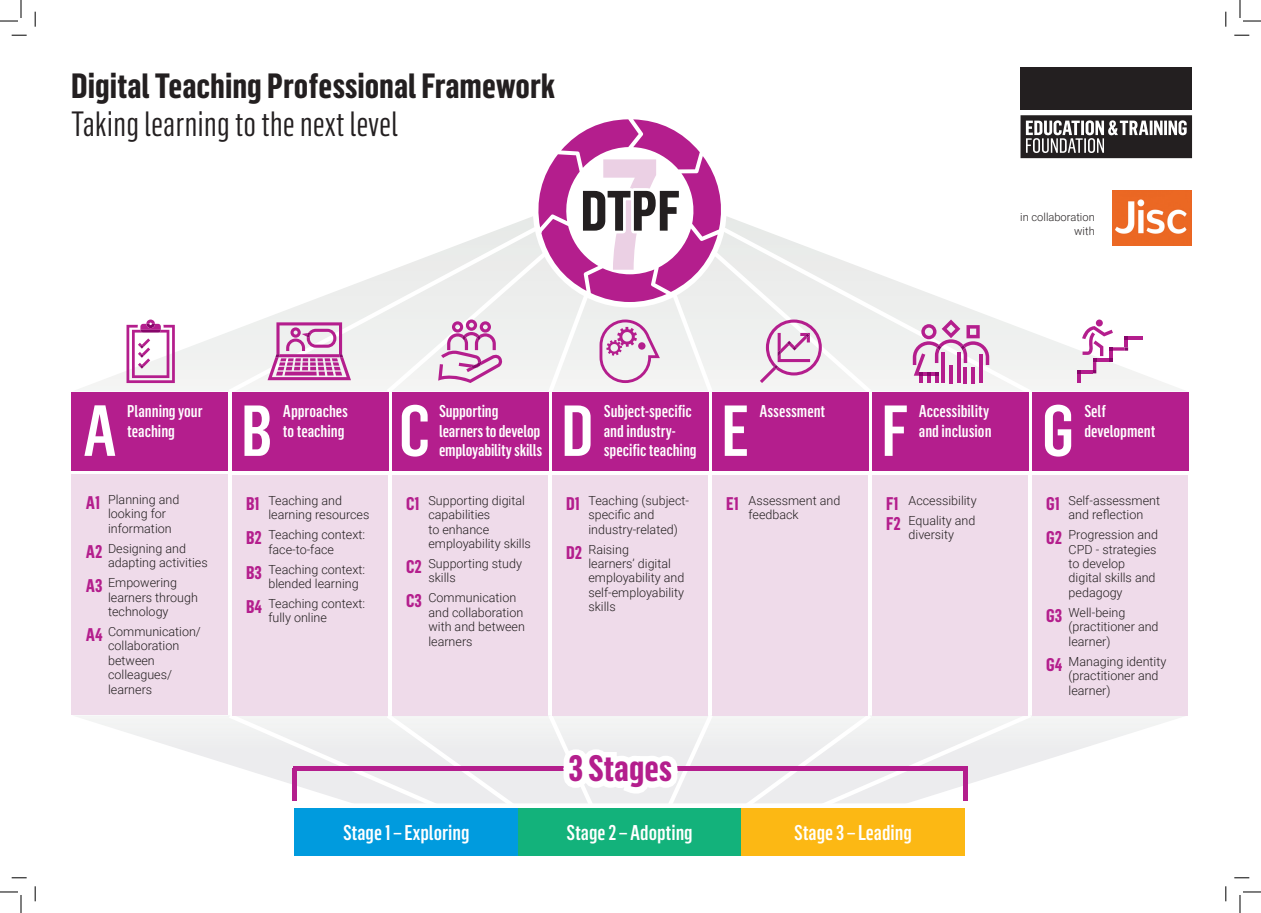
<style>
.page{position:relative;width:1261px;height:913px;background:#fff}
.page>*{position:absolute;margin:0;border:0;box-sizing:border-box;transform-origin:0 0}
.t1{font:500 70.6px "Flama Condensed";color:#fff}
.t2{font:700 55.7px "Flama Condensed";color:#231f20}
.t3{font:700 36px "Flama Condensed";color:#b41e8d}
.t4{font:700 34.4px "Flama Condensed";color:#231f20}
.t5{font:34.4px "Flama Condensed";color:#231f20}
.t6{font:500 20.9px "Flama Condensed";color:#fff}
.t7{font:500 16.7px/19.2px "Flama Condensed";color:#fff}
.t8{font:300 12.5px/14.4px "Roboto";color:#231f20}
.t9{font:300 11.1px/13.4px "Roboto";color:#231f20;text-align:right}
.s1{font-family:"Flama Condensed";font-weight:700;font-size:18px;color:#b41e8d}
</style>
<div class="page">
<svg style="left:77px;top:715px;width:1111px;height:49px"></svg>
<svg style="left:75px;top:245px;width:1113px;height:146px"></svg>
<svg style="left:229px;top:245px;width:158px;height:146px"></svg>
<svg style="left:708px;top:245px;width:323px;height:149px"></svg>
<svg style="left:387px;top:216px;width:162px;height:177px;fill:#eef0ef"></svg>
<svg style="left:708px;top:216px;width:163px;height:177px;fill:#eef0ef"></svg>
<svg style="left:229px;top:715px;width:158px;height:88px;fill:#eeeff0"></svg>
<svg style="left:871px;top:715px;width:160px;height:88px;fill:#eeeff0"></svg>
<div style="left:72px;top:474px;width:156px;height:240px;background:#efdbea"></div>
<div style="left:72px;top:392px;width:156px;height:78px;background:#b41e8d"></div>
<div style="left:232px;top:392px;width:156px;height:78px;background:#b41e8d"></div>
<div style="left:392px;top:392px;width:156px;height:78px;background:#b41e8d"></div>
<div style="left:552px;top:392px;width:156px;height:78px;background:#b41e8d"></div>
<div style="left:712px;top:392px;width:156px;height:78px;background:#b41e8d"></div>
<div style="left:872px;top:392px;width:156px;height:78px;background:#b41e8d"></div>
<div style="left:1032px;top:392px;width:156px;height:78px;background:#b41e8d"></div>
<div style="left:392px;top:475px;width:156px;height:240px;background:#efdbea"></div>
<div style="left:872px;top:475px;width:156px;height:240px;background:#efdbea"></div>
<div style="left:1032px;top:475px;width:156px;height:240px;background:#efdbea"></div>
<div style="left:232px;top:475px;width:156px;height:240px;background:#efdbea"></div>
<div style="left:712px;top:475px;width:156px;height:240px;background:#efdbea"></div>
<div style="left:552px;top:475px;width:156px;height:240px;background:#efdbea"></div>
<svg style="left:535px;top:119px;width:189px;height:273px"></svg>
<svg style="left:438px;top:319px;width:66px;height:64px"></svg>
<svg style="left:268px;top:322px;width:83px;height:58px"></svg>
<svg style="left:127px;top:319px;width:48px;height:64px"></svg>
<hr style="left:1128px;top:336px;width:14px;height:3px;background:#b41e8d">
<div style="left:1096px;top:319px;width:7px;height:7px;background:#b41e8d;border-radius:50%"></div>
<svg style="left:1077px;top:326px;width:51px;height:57px"></svg>
<svg style="left:913px;top:319px;width:76px;height:64px"></svg>
<svg style="left:760px;top:319px;width:62px;height:64px"></svg>
<svg style="left:1020px;top:115px;width:172px;height:43px"></svg>
<div style="left:1020px;top:67px;width:172px;height:43px;background:#231f20"></div>
<img style="left:1112px;top:190px;width:79px;height:55px">
<div style="left:741px;top:807px;width:224px;height:48px;background:#fcb814"></div>
<div style="left:295px;top:807px;width:223px;height:48px;background:#009bde"></div>
<hr style="left:293px;top:768px;width:4px;height:33px;background:#b41e8d">
<hr style="left:293px;top:766px;width:674px;height:4px;background:#b41e8d">
<hr style="left:963px;top:768px;width:4px;height:33px;background:#b41e8d">
<svg style="left:387px;top:715px;width:484px;height:141px"></svg>
<svg style="left:12px;top:35px;width:15px;height:1px"></svg>
<svg style="left:1234px;top:35px;width:15px;height:1px"></svg>
<svg style="left:12px;top:877px;width:15px;height:1px"></svg>
<svg style="left:1234px;top:877px;width:15px;height:1px"></svg>
<svg style="left:35px;top:12px;width:1px;height:15px"></svg>
<svg style="left:35px;top:886px;width:1px;height:15px"></svg>
<svg style="left:1225px;top:12px;width:2px;height:15px"></svg>
<svg style="left:1225px;top:886px;width:2px;height:15px"></svg>
<svg style="left:0;top:0;width:22px;height:22px"></svg>
<svg style="left:0;top:891px;width:22px;height:21px"></svg>
<svg style="left:1239px;top:0;width:22px;height:22px"></svg>
<svg style="left:1239px;top:891px;width:22px;height:21px"></svg>
<h3 class="t4" style="left:71px;top:64px;width:486px">Digital Teaching Professional Framework</h3>
<h3 class="t5" style="left:71px;top:102px;width:329px">Taking learning to the next level</h3>
<h2 class="t2" style="left:581px;top:175px;width:101px">DTPF</h2>
<p class="t9" style="left:1020px;top:210px;width:76px">in collaboration with</p>
<h1 class="t1" style="left:83px;top:386px;width:36px">A</h1>
<h3 class="t7" style="left:127px;top:401px;width:77px">Planning your teaching</h3>
<h1 class="t1" style="left:241px;top:386px;width:33px">B</h1>
<h3 class="t7" style="left:283px;top:401px;width:67px">Approaches to teaching</h3>
<h1 class="t1" style="left:399px;top:386px;width:33px">C</h1>
<h3 class="t7" style="left:439px;top:401px;width:105px">Supporting learners to develop employability skills</h3>
<h1 class="t1" style="left:561px;top:386px;width:34px">D</h1>
<h3 class="t7" style="left:604px;top:401px;width:94px">Subject-specific and industry&shy;specific teaching</h3>
<h1 class="t1" style="left:721px;top:386px;width:30px">E</h1>
<h3 class="t7" style="left:759px;top:401px;width:67px">Assessment</h3>
<h1 class="t1" style="left:881px;top:386px;width:29px">F</h1>
<h3 class="t7" style="left:919px;top:401px;width:74px">Accessibility and inclusion</h3>
<h1 class="t1" style="left:1042px;top:386px;width:34px">G</h1>
<h3 class="t7" style="left:1084px;top:401px;width:73px">Self development</h3>
<p class="t8" style="left:428px;top:492px;width:104px;text-indent:-22px"><span class="s1">C1</span> Supporting digital capabilities<br>to enhance employability skills</p>
<p class="t8" style="left:428px;top:555px;width:95px;text-indent:-22px"><span class="s1">C2</span> Supporting study skills</p>
<p class="t8" style="left:428px;top:590px;width:98px;text-indent:-22px"><span class="s1">C3</span> Communication and collaboration with and between learners</p>
<p class="t8" style="left:108px;top:491px;width:73px;text-indent:-22px"><span class="s1">A1</span> Planning and looking for information</p>
<p class="t8" style="left:108px;top:540px;width:101px;text-indent:-22px"><span class="s1">A2</span> Designing and adapting activities</p>
<p class="t8" style="left:108px;top:575px;width:91px;text-indent:-22px"><span class="s1">A3</span> Empowering learners through technology</p>
<p class="t8" style="left:108px;top:623px;width:94px;text-indent:-22px"><span class="s1">A4</span> Communication/ collaboration between colleagues/ learners</p>
<p class="t8" style="left:588px;top:492px;width:102px;text-indent:-22px"><span class="s1">D1</span> Teaching (subject&shy;specific and industry-related)</p>
<p class="t8" style="left:588px;top:541px;width:97px;text-indent:-22px"><span class="s1">D2</span> Raising<br>learners’ digital employability and self-employability skills</p>
<p class="t8" style="left:1046px;top:492px;width:115px;text-align:center"><span class="s1">G1</span> Self-assessment and reflection</p>
<p class="t8" style="left:1069px;top:527px;width:91px;text-indent:-22px"><span class="s1">G2</span> Progression and<br>CPD - strategies to develop digital skills and pedagogy</p>
<p class="t8" style="left:1069px;top:604px;width:91px;text-indent:-22px"><span class="s1">G3</span> Well-being (practitioner and learner)</p>
<p class="t8" style="left:1069px;top:653px;width:99px;text-indent:-22px"><span class="s1">G4</span> Managing identity (practitioner and learner)</p>
<p class="t8" style="left:268px;top:492px;width:103px;text-indent:-22px"><span class="s1">B1</span> Teaching and learning resources</p>
<p class="t8" style="left:268px;top:527px;width:98px;text-indent:-22px"><span class="s1">B2</span> Teaching context: face-to-face</p>
<p class="t8" style="left:268px;top:561px;width:98px;text-indent:-22px"><span class="s1">B3</span> Teaching context: blended learning</p>
<p class="t8" style="left:268px;top:595px;width:98px;text-indent:-22px"><span class="s1">B4</span> Teaching context: fully online</p>
<p class="t8" style="left:748px;top:492px;width:93px;text-indent:-22px"><span class="s1">E1</span> Assessment and feedback</p>
<p class="t8" style="left:886px;top:489px;width:92px;line-height:20px"><span class="s1">F1</span> Accessibility<br><span class="s1">F2</span> Equality and</p>
<p class="t8" style="left:908px;top:527px;width:47px">diversity</p>
<h3 class="t3" style="left:568px;top:745px;width:105px">3 Stages</h3>
<h3 class="t6" style="left:343px;top:819px;width:128px">Stage 1 – Exploring</h3>
<h3 class="t6" style="left:567px;top:819px;width:128px">Stage 2 – Adopting</h3>
<h3 class="t6" style="left:794px;top:819px;width:119px">Stage 3 – Leading</h3>
</div>
